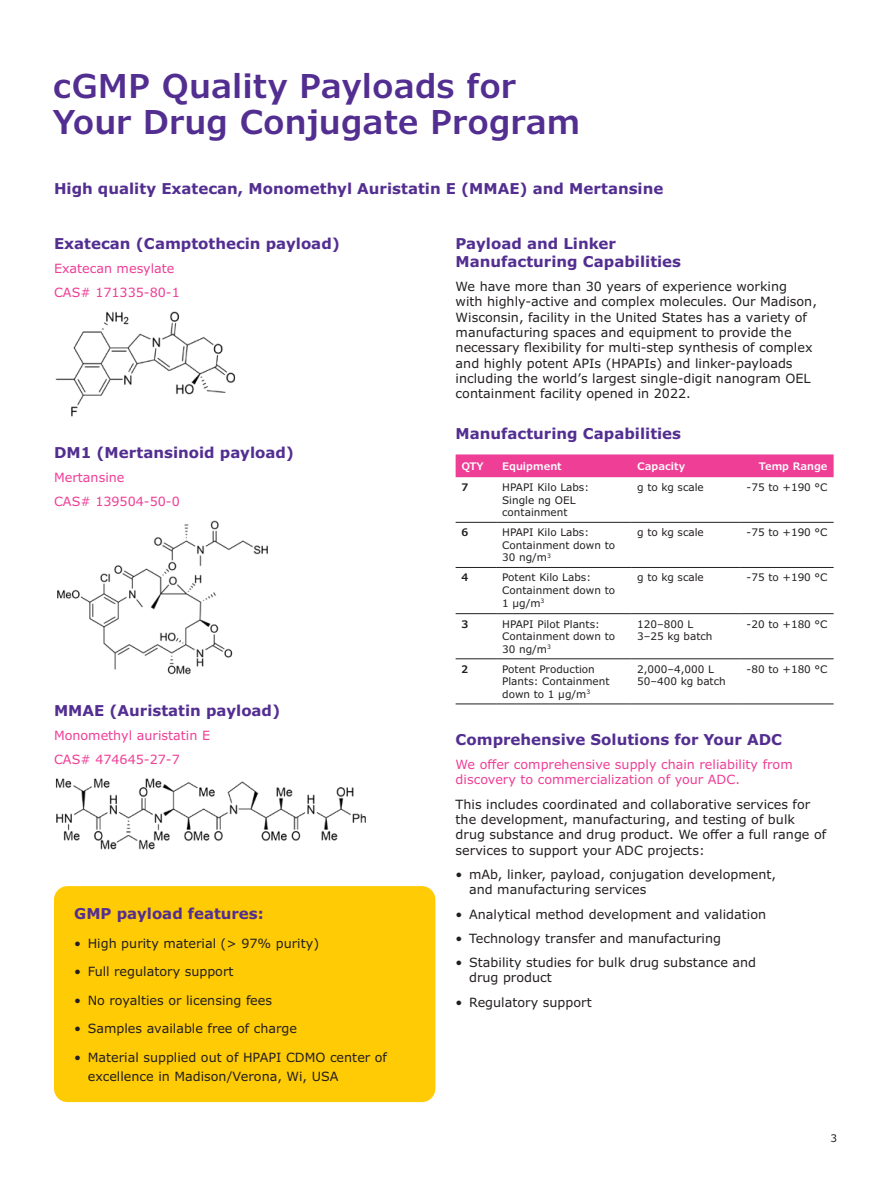
<style>
.page{position:relative;width:891px;height:1188px;background:#fff}
.page>*{position:absolute;margin:0;border:0;box-sizing:border-box;transform-origin:0 0}
.t1{font:600 33px/36px "Verdana Pro";color:#532e91}
.t2{font:700 15px/18px "Verdana Pro";color:#532e91}
.t3{font:12.75px/15.3px "Verdana Pro";color:#231f20}
.t4{font:12.75px/24.3px "Verdana Pro";color:#ee3e96}
.t5{font:10.5px/12.6px "Verdana Pro";color:#231f20}
.t6{font:600 10.5px "Verdana Pro";color:#fff}
.t7{font:600 10.5px "Verdana Pro";color:#231f20}
</style>
<div class="page">
<img style="left:55px;top:311px;width:181px;height:106px">
<img style="left:57px;top:520px;width:211px;height:155px">
<img style="left:55px;top:778px;width:311px;height:72px">
<div style="left:54px;top:886px;width:381px;height:216px;background:#ffcb04;border-radius:14px"></div>
<div style="left:456px;top:454px;width:378px;height:23px;background:#ee3e96"></div>
<hr style="left:456px;top:522px;width:40px;height:1px;background:#231f20">
<hr style="left:496px;top:522px;width:135px;height:1px;background:#231f20">
<hr style="left:631px;top:522px;width:108px;height:1px;background:#231f20">
<hr style="left:739px;top:522px;width:95px;height:1px;background:#231f20">
<hr style="left:456px;top:567px;width:40px;height:1px;background:#231f20">
<hr style="left:496px;top:567px;width:135px;height:1px;background:#231f20">
<hr style="left:631px;top:567px;width:108px;height:1px;background:#231f20">
<hr style="left:739px;top:567px;width:95px;height:1px;background:#231f20">
<hr style="left:456px;top:613px;width:40px;height:1px;background:#231f20">
<hr style="left:496px;top:613px;width:135px;height:1px;background:#231f20">
<hr style="left:631px;top:613px;width:108px;height:1px;background:#231f20">
<hr style="left:739px;top:613px;width:95px;height:1px;background:#231f20">
<hr style="left:456px;top:658px;width:40px;height:1px;background:#231f20">
<hr style="left:496px;top:658px;width:135px;height:1px;background:#231f20">
<hr style="left:631px;top:658px;width:108px;height:1px;background:#231f20">
<hr style="left:739px;top:658px;width:95px;height:1px;background:#231f20">
<hr style="left:456px;top:704px;width:40px;height:1px;background:#231f20">
<hr style="left:496px;top:704px;width:135px;height:1px;background:#231f20">
<hr style="left:631px;top:704px;width:108px;height:1px;background:#231f20">
<hr style="left:739px;top:704px;width:95px;height:1px;background:#231f20">
<h1 class="t1" style="left:53px;top:69px;width:529px">cGMP Quality Payloads for<br>Your Drug Conjugate Program</h1>
<p class="t2" style="left:54px;top:179px;width:611px">High quality Exatecan, Monomethyl Auristatin E (MMAE) and Mertansine</p>
<p class="t2" style="left:54px;top:235px;width:287px">Exatecan (Camptothecin payload)</p>
<p class="t4" style="left:54px;top:257px;width:127px">Exatecan mesylate<br>CAS# 171335-80-1</p>
<p class="t2" style="left:54px;top:443px;width:242px">DM1 (Mertansinoid payload)</p>
<p class="t4" style="left:54px;top:465px;width:127px">Mertansine<br>CAS# 139504-50-0</p>
<p class="t2" style="left:54px;top:701px;width:228px">MMAE (Auristatin payload)</p>
<p class="t4" style="left:54px;top:723px;width:158px">Monomethyl auristatin E<br>CAS# 474645-27-7</p>
<p class="t2" style="left:74px;top:905px;width:191px">GMP payload features:</p>
<p class="t3" style="left:74px;top:936px;width:246px">• High purity material (&gt; 97% purity)</p>
<p class="t3" style="left:74px;top:964px;width:161px">• Full regulatory support</p>
<p class="t3" style="left:74px;top:993px;width:199px">• No royalties or licensing fees</p>
<p class="t3" style="left:74px;top:1021px;width:224px">• Samples available free of charge</p>
<p class="t3" style="left:88px;top:1048px;width:301px;line-height:19.5px;text-indent:-14px">• Material supplied out of HPAPI CDMO center of excellence in Madison/Verona, Wi, USA</p>
<p class="t2" style="left:456px;top:235px;width:227px">Payload and Linker<br>Manufacturing Capabilities</p>
<p class="t3" style="left:456px;top:279px;width:363px">We have more than 30 years of experience working with highly-active and complex molecules. Our Madison, Wisconsin, facility in the United States has a variety of manufacturing spaces and equipment to provide the necessary flexibility for multi-step synthesis of complex and highly potent APIs (HPAPIs) and linker-payloads including the world’s largest single-digit nanogram OEL containment facility opened in 2022.</p>
<p class="t2" style="left:456px;top:424px;width:227px">Manufacturing Capabilities</p>
<p class="t6" style="left:462px;top:459px;width:23px">QTY</p>
<p class="t6" style="left:502px;top:459px;width:61px">Equipment</p>
<p class="t6" style="left:637px;top:459px;width:50px">Capacity</p>
<p class="t6" style="left:759px;top:459px;width:70px">Temp Range</p>
<p class="t7" style="left:462px;top:481px;width:8px">7</p>
<p class="t5" style="left:502px;top:481px;width:88px">HPAPI Kilo Labs:<br>Single ng OEL containment</p>
<p class="t5" style="left:637px;top:481px;width:68px">g to kg scale</p>
<p class="t5" style="left:747px;top:481px;width:82px">-75 to +190 °C</p>
<p class="t7" style="left:462px;top:526px;width:8px">6</p>
<p class="t5" style="left:502px;top:526px;width:115px">HPAPI Kilo Labs:<br>Containment down to<br>30 ng/m<sup>3</sup></p>
<p class="t5" style="left:637px;top:526px;width:68px">g to kg scale</p>
<p class="t5" style="left:747px;top:526px;width:82px">-75 to +190 °C</p>
<p class="t7" style="left:462px;top:571px;width:8px">4</p>
<p class="t5" style="left:502px;top:572px;width:115px">Potent Kilo Labs:<br>Containment down to<br>1 µg/m<sup>3</sup></p>
<p class="t5" style="left:637px;top:572px;width:68px">g to kg scale</p>
<p class="t5" style="left:747px;top:572px;width:82px">-75 to +190 °C</p>
<p class="t7" style="left:462px;top:617px;width:8px">3</p>
<p class="t5" style="left:502px;top:618px;width:115px">HPAPI Pilot Plants:<br>Containment down to<br>30 ng/m<sup>3</sup></p>
<p class="t5" style="left:637px;top:618px;width:77px">120–800 L<br>3–25 kg batch</p>
<p class="t5" style="left:747px;top:618px;width:82px">-20 to +180 °C</p>
<p class="t7" style="left:462px;top:662px;width:8px">2</p>
<p class="t5" style="left:502px;top:663px;width:109px">Potent Production<br>Plants: Containment down to 1 µg/m<sup>3</sup></p>
<p class="t5" style="left:637px;top:663px;width:90px">2,000–4,000 L<br>50–400 kg batch</p>
<p class="t5" style="left:747px;top:663px;width:82px">-80 to +180 °C</p>
<p class="t2" style="left:456px;top:730px;width:328px">Comprehensive Solutions for Your ADC</p>
<p class="t4" style="left:456px;top:757px;width:339px;line-height:15.3px">We offer comprehensive supply chain reliability from discovery to commercialization of your ADC.</p>
<p class="t3" style="left:456px;top:797px;width:372px">This includes coordinated and collaborative services for the development, manufacturing, and testing of bulk drug substance and drug product. We offer a full range of services to support your ADC projects:</p>
<p class="t3" style="left:469px;top:867px;width:309px;text-indent:-14px">• mAb, linker, payload, conjugation development, and manufacturing services</p>
<p class="t3" style="left:456px;top:906px;width:312px">• Analytical method development and validation</p>
<p class="t3" style="left:456px;top:931px;width:267px">• Technology transfer and manufacturing</p>
<p class="t3" style="left:469px;top:955px;width:289px;text-indent:-14px">• Stability studies for bulk drug substance and drug product</p>
<p class="t3" style="left:456px;top:995px;width:138px">• Regulatory support</p>
<p class="t5" style="left:831px;top:1132px;width:8px">3</p>
</div>
